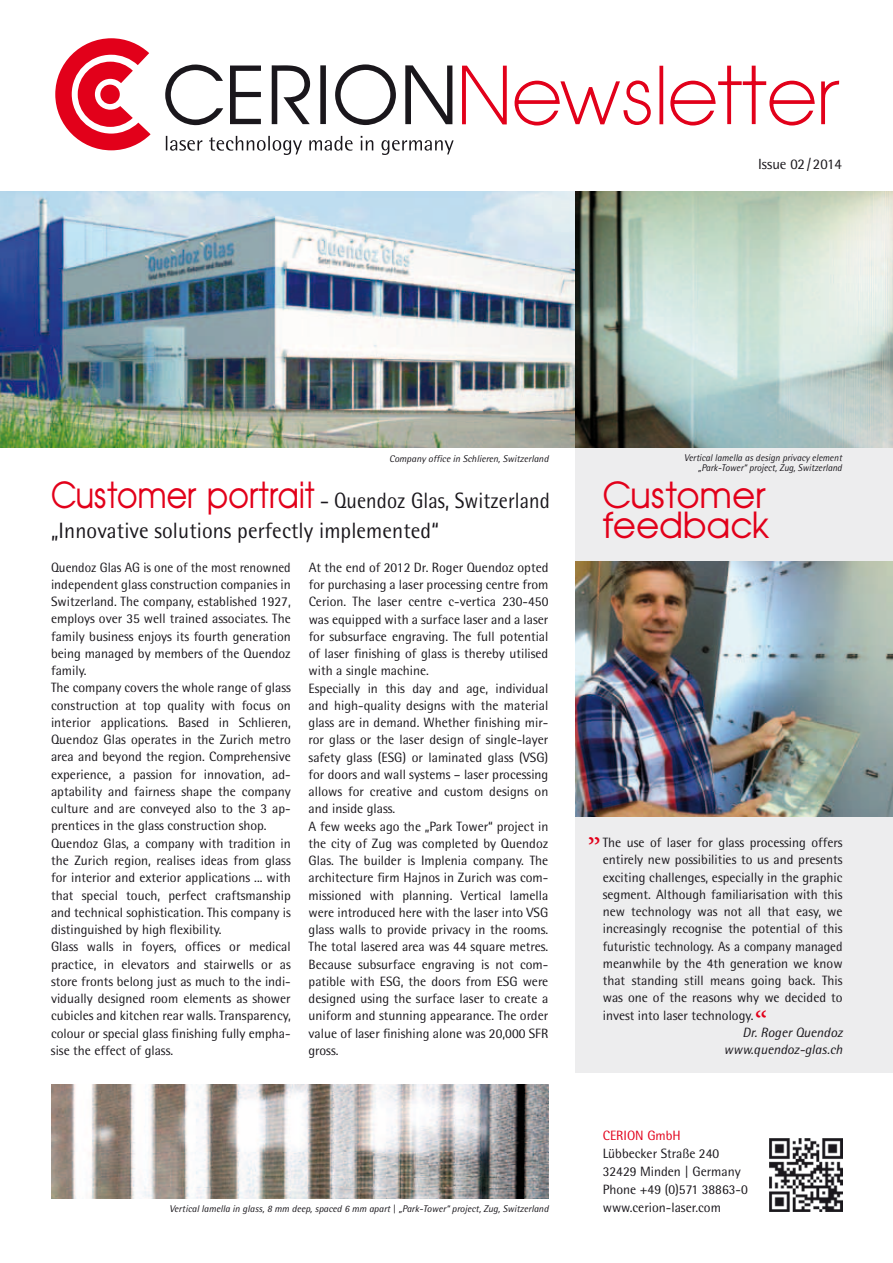
<style>
.page{position:relative;width:893px;height:1263px;background:#fff}
.page>*{position:absolute;margin:0;border:0;box-sizing:border-box;transform-origin:0 0}
.t1{font:200 81.6px "Avant Garde BQ";letter-spacing:.03em;color:#e2001a}
.t2{font:37.5px/30.2px "Avant Garde BQ";letter-spacing:.01em;color:#e2001a}
.t3{font:31.65px "Minion Pro";color:#e2001a}
.t4{font:22.2px/30.2px "Rotis Semi Sans";letter-spacing:.005em;color:#1a171c;scale:.8 1}
.t5{font:14.7px "Rotis Semi Sans";color:#1a171c}
.t6{font:13.5px/17.2px "Rotis Semi Sans";color:#1a171c}
.t7{font:13.5px/17.2px "Rotis Semi Sans";color:#1a171c;scale:.96 1}
.t8{font:italic 13.5px/17.2px "Rotis Semi Sans";color:#1a171c;text-align:right}
.t9{font:13.5px "Rotis Semi Sans";color:#e2001a}
.t10{font:italic 9.75px "Rotis Semi Sans";color:#1a171c}
.t11{font:italic 9.75px/9.8px "Rotis Semi Sans";color:#1a171c;text-align:right;scale:.96 1}
.s1{font-family:"Avant Garde BQ";font-size:37.5px;color:#e2001a}
</style>
<div class="page">
<div style="left:575px;top:442px;width:318px;height:631px;background:#ededee"></div>
<svg style="left:166px;top:136px;width:288px;height:19px"></svg>
<svg style="left:165px;top:64px;width:287px;height:61px"></svg>
<svg style="left:55px;top:38px;width:96px;height:112px"></svg>
<div style="left:100px;top:85px;width:20px;height:19px;background:#e2001a;border-radius:50%"></div>
<svg style="left:462px;top:65px;width:45px;height:60px"></svg>
<svg style="left:514px;top:80px;width:137px;height:46px"></svg>
<div style="left:659px;top:66px;width:4px;height:58px;border:1px solid #e2001a"></div>
<svg style="left:670px;top:65px;width:170px;height:61px"></svg>
<img style="left:575px;top:561px;width:318px;height:255px">
<img style="left:0;top:191px;width:893px;height:257px">
<img style="left:769px;top:1139px;width:73px;height:73px">
<img style="left:51px;top:1085px;width:498px;height:113px">
<h1 class="t1" style="left:458px;top:49px;width:384px">Newsletter</h1>
<p class="t5" style="left:758px;top:155px;width:85px">Issue 02/2014</p>
<p class="t10" style="left:389px;top:452px;width:161px">Company office in Schlieren, Switzerland</p>
<p class="t11" style="left:684px;top:453px;width:166px">Vertical lamella as design privacy element „Park-Tower“ project, Zug, Switzerland</p>
<h3 class="t4" style="left:51px;top:485px;width:625px"><span class="s1">Customer portrait</span> – Quendoz Glas, Switzerland „Innovative solutions perfectly implemented“</h3>
<p class="t7" style="left:51px;top:558px;width:251px">Quendoz Glas AG is one of the most renowned independent glass construction companies in Switzerland. The company, established 1927, employs over 35 well trained associates. The family business enjoys its fourth generation being managed by members of the Quendoz family.<br>The company covers the whole range of glass construction at top quality with focus on interior applications. Based in Schlieren, Quendoz Glas operates in the Zurich metro area and beyond the region. Comprehensive experience, a passion for innovation, ad&shy;aptability and fairness shape the company culture and are conveyed also to the 3 ap&shy;prentices in the glass construction shop.<br>Quendoz Glas, a company with tradition in the Zurich region, realises ideas from glass for interior and exterior applications ... with that special touch, perfect craftsmanship and technical sophistication. This company is distinguished by high flexibility.<br>Glass walls in foyers, offices or medical practice, in elevators and stairwells or as store fronts belong just as much to the indi&shy;vidually designed room elements as shower cubicles and kitchen rear walls. Transparency, colour or special glass finishing fully empha&shy;sise the effect of glass.</p>
<p class="t6" style="left:309px;top:558px;width:241px">At the end of 2012 Dr. Roger Quendoz opted for purchasing a laser processing centre from Cerion. The laser centre c-vertica 230-450 was equipped with a surface laser and a laser for subsurface engraving. The full potential of laser finishing of glass is thereby utilised with a single machine.<br>Especially in this day and age, individual and high-quality designs with the material glass are in demand. Whether finishing mir&shy;ror glass or the laser design of single-layer safety glass (ESG) or laminated glass (VSG) for doors and wall systems – laser processing allows for creative and custom designs on and inside glass.<br>A few weeks ago the „Park Tower“ project in the city of Zug was completed by Quendoz Glas. The builder is Implenia company. The architecture firm Hajnos in Zurich was com&shy;missioned with planning. Vertical lamella were introduced here with the laser into VSG glass walls to provide privacy in the rooms.<br>The total lasered area was 44 square metres.<br>Because subsurface engraving is not com&shy;patible with ESG, the doors from ESG were designed using the surface laser to create a uniform and stunning appearance. The order value of laser finishing alone was 20,000 SFR gross.</p>
<p class="t10" style="left:169px;top:1203px;width:381px">Vertical lamella in glass, 8 mm deep, spaced 6 mm apart | „Park-Tower“ project, Zug, Switzerland</p>
<h2 class="t2" style="left:603px;top:481px;width:168px">Customer feedback</h2>
<h3 class="t3" style="left:587px;top:810px;width:15px">„</h3>
<p class="t6" style="left:603px;top:834px;width:241px;text-align:justify">The use of laser for glass processing offers entirely new possibilities to us and presents exciting challenges, especially in the graphic segment. Although familiarisation with this new technology was not all that easy, we increasingly recognise the potential of this futuristic technology. As a company managed meanwhile by the 4th generation we know that standing still means going back. This was one of the reasons why we decided to invest into laser technology.</p>
<p class="t8" style="left:724px;top:1023px;width:120px">Dr. Roger Quendoz www.quendoz-glas.ch</p>
<h3 class="t3" style="left:755px;top:1002px;width:14px">“</h3>
<p class="t9" style="left:603px;top:1127px;width:80px">CERION GmbH</p>
<p class="t6" style="left:603px;top:1144px;width:147px;line-height:18px">Lübbecker Straße 240<br>32429 Minden | Germany<br>Phone +49 (0)571 38863-0 www.cerion-laser.com</p>
</div>
